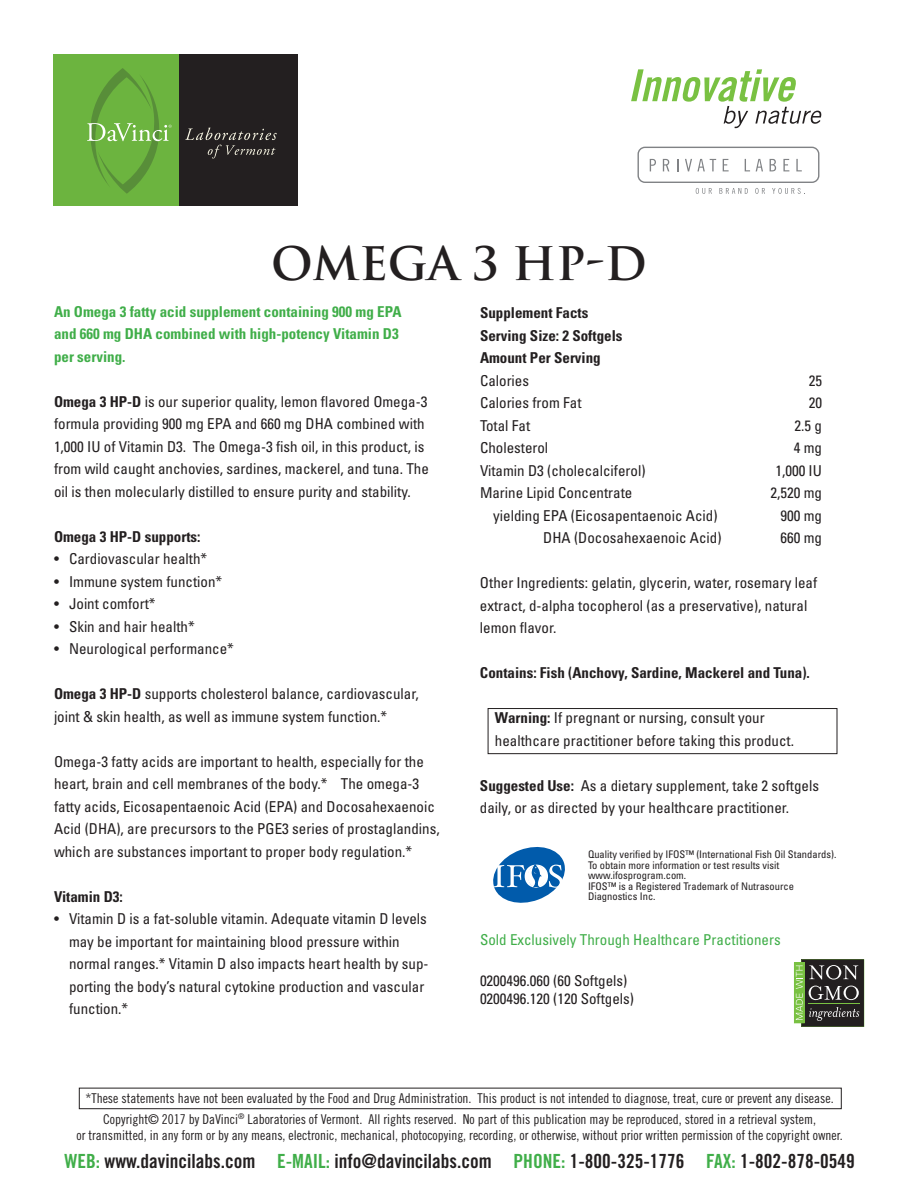
<style>
.page{position:relative;width:918px;height:1188px;background:#fff}
.page>*{position:absolute;margin:0;border:0;box-sizing:border-box;transform-origin:0 0}
.t1{font:700 45px "Trajan";color:#231f20}
.t2{font:19.5px "Trade Gothic Bold Cond Twenty";color:#231f20}
.t3{font:condensed 15px/22.5px "Univers";color:#231f20}
.t4{font:700 condensed 15px/22.5px "Univers";color:#231f20}
.t5{font:700 condensed 15px/22.5px "Univers";color:#40ae49}
.t6{font:condensed 15px "Univers";color:#40ae49}
.t7{font:13.5px/20.9px "Trade Gothic Cond Eighteen";color:#231f20;text-align:center}
.t8{font:condensed 10.5px/10.5px "Univers";color:#231f20}
.s1{font-weight:700}
.s2{color:#40ae49}
</style>
<div class="page">
<div style="left:79px;top:1088px;width:763px;height:21px;border:1px solid #231f20"></div>
<div style="left:488px;top:708px;width:349px;height:46px;border:1px solid #231f20"></div>
<svg style="left:493px;top:847px;width:72px;height:56px"></svg>
<div style="left:638px;top:147px;width:181px;height:36px;border:1px solid #808285;border-radius:7px"></div>
<svg style="left:650px;top:159px;width:6px;height:12px"></svg>
<svg style="left:663px;top:159px;width:6px;height:12px"></svg>
<svg style="left:677px;top:159px;width:1px;height:12px"></svg>
<svg style="left:685px;top:159px;width:31px;height:12px"></svg>
<svg style="left:723px;top:159px;width:6px;height:12px"></svg>
<svg style="left:745px;top:159px;width:5px;height:12px"></svg>
<svg style="left:756px;top:159px;width:7px;height:12px"></svg>
<svg style="left:770px;top:159px;width:6px;height:12px"></svg>
<svg style="left:783px;top:159px;width:6px;height:12px"></svg>
<svg style="left:796px;top:159px;width:6px;height:12px"></svg>
<svg style="left:696px;top:188px;width:16px;height:6px"></svg>
<svg style="left:719px;top:188px;width:29px;height:6px"></svg>
<svg style="left:755px;top:188px;width:10px;height:6px"></svg>
<svg style="left:772px;top:188px;width:33px;height:6px"></svg>
<div style="left:53px;top:54px;width:126px;height:152px;background:#6cb43f"></div>
<div style="left:179px;top:54px;width:118px;height:152px;background:#231f20"></div>
<svg style="left:87px;top:68px;width:85px;height:126px"></svg>
<svg style="left:185px;top:128px;width:92px;height:31px"></svg>
<svg style="left:631px;top:69px;width:191px;height:59px"></svg>
<svg style="left:794px;top:959px;width:70px;height:68px;background:#4c5442"></svg>
<hr style="left:808px;top:1004px;width:52px;height:1px;background:#79c142">
<h1 class="t1" style="left:271px;top:236px;width:377px">OMEGA 3 HP-D</h1>
<p class="t5" style="left:54px;top:300px;width:349px">An Omega 3 fatty acid supplement containing 900 mg EPA and 660 mg DHA combined with high-potency Vitamin D3 per serving.</p>
<p class="t3" style="left:54px;top:390px;width:376px"><span class="s1">Omega 3 HP-D</span> is our superior quality, lemon flavored Omega-3 formula providing 900 mg EPA and 660 mg DHA combined with 1,000 IU of Vitamin D3. The Omega-3 fish oil, in this product, is from wild caught anchovies, sardines, mackerel, and tuna. The oil is then molecularly distilled to ensure purity and stability.</p>
<p class="t4" style="left:54px;top:525px;width:148px">Omega 3 HP-D supports:</p>
<p class="t3" style="left:54px;top:547px;width:155px">• Cardiovascular health*</p>
<p class="t3" style="left:54px;top:570px;width:170px">• Immune system function*</p>
<p class="t3" style="left:54px;top:592px;width:103px">• Joint comfort*</p>
<p class="t3" style="left:54px;top:615px;width:142px">• Skin and hair health*</p>
<p class="t3" style="left:54px;top:637px;width:181px">• Neurological performance*</p>
<p class="t3" style="left:54px;top:682px;width:366px"><span class="s1">Omega 3 HP-D</span> supports cholesterol balance, cardiovascular, joint &amp; skin health, as well as immune system function.*</p>
<p class="t3" style="left:54px;top:750px;width:387px">Omega-3 fatty acids are important to health, especially for the heart, brain and cell membranes of the body.* The omega-3 fatty acids, Eicosapentaenoic Acid (EPA) and Docosahexaenoic Acid (DHA), are precursors to the PGE3 series of prostaglandins, which are substances important to proper body regulation.*</p>
<p class="t4" style="left:54px;top:885px;width:70px">Vitamin D3:</p>
<p class="t3" style="left:69px;top:907px;width:361px;text-indent:-15px">• Vitamin D is a fat-soluble vitamin. Adequate vitamin D levels may be important for maintaining blood pressure within normal ranges.* Vitamin D also impacts heart health by sup&shy;porting the body’s natural cytokine production and vascular function.*</p>
<p class="t4" style="left:480px;top:301px;width:144px">Supplement Facts<br>Serving Size: 2 Softgels<br>Amount Per Serving</p>
<p class="t3" style="left:480px;top:369px;width:51px">Calories</p>
<p class="t3" style="left:809px;top:369px;width:15px">25</p>
<p class="t3" style="left:480px;top:391px;width:103px">Calories from Fat</p>
<p class="t3" style="left:809px;top:391px;width:15px">20</p>
<p class="t3" style="left:480px;top:414px;width:52px">Total Fat</p>
<p class="t3" style="left:795px;top:414px;width:29px">2.5 g</p>
<p class="t3" style="left:480px;top:436px;width:70px">Cholesterol</p>
<p class="t3" style="left:794px;top:436px;width:30px">4 mg</p>
<p class="t3" style="left:480px;top:459px;width:167px">Vitamin D3 (cholecalciferol)</p>
<p class="t3" style="left:775px;top:459px;width:48px">1,000 IU</p>
<p class="t3" style="left:480px;top:481px;width:154px">Marine Lipid Concentrate</p>
<p class="t3" style="left:770px;top:481px;width:53px">2,520 mg</p>
<p class="t3" style="left:493px;top:504px;width:226px">yielding EPA (Eicosapentaenoic Acid)</p>
<p class="t3" style="left:780px;top:504px;width:43px">900 mg</p>
<p class="t3" style="left:543px;top:526px;width:180px">DHA (Docosahexaenoic Acid)</p>
<p class="t3" style="left:780px;top:526px;width:43px">660 mg</p>
<p class="t3" style="left:480px;top:571px;width:339px">Other Ingredients: gelatin, glycerin, water, rosemary leaf extract, d-alpha tocopherol (as a preservative), natural lemon flavor.</p>
<p class="t4" style="left:480px;top:661px;width:331px">Contains: Fish (Anchovy, Sardine, Mackerel and Tuna).</p>
<p class="t3" style="left:495px;top:706px;width:301px"><span class="s1">Warning:</span> If pregnant or nursing, consult your healthcare practitioner before taking this product.</p>
<p class="t3" style="left:480px;top:774px;width:341px"><span class="s1">Suggested Use:</span> As a dietary supplement, take 2 softgels daily, or as directed by your healthcare practitioner.</p>
<p class="t8" style="left:588px;top:849px;width:250px">Quality verified by IFOS™ (International Fish Oil Standards).<br>To obtain more information or test results visit www.ifosprogram.com.<br>IFOS™ is a Registered Trademark of Nutrasource Diagnostics Inc.</p>
<p class="t6" style="left:480px;top:930px;width:302px">Sold Exclusively Through Healthcare Practitioners</p>
<p class="t3" style="left:480px;top:971px;width:156px;line-height:18px">0200496.060 (60 Softgels)<br>0200496.120 (120 Softgels)</p>
<p class="t7" style="left:86px;top:1087px;width:750px">*These statements have not been evaluated by the Food and Drug Administration. This product is not intended to diagnose, treat, cure or prevent any disease.<br>Copyright© 2017 by DaVinci<sup>®</sup> Laboratories of Vermont. All rights reserved. No part of this publication may be reproduced, stored in a retrieval system,</p>
<p class="t7" style="left:76px;top:1125px;width:768px">or transmitted, in any form or by any means, electronic, mechanical, photocopying, recording, or otherwise, without prior written permission of the copyright owner.</p>
<h2 class="t2" style="left:64px;top:1149px;width:792px"><span class="s2">WEB:</span> www.davincilabs.com <span class="s2">E-MAIL:</span> info@davincilabs.com <span class="s2">PHONE:</span> 1-800-325-1776 <span class="s2">FAX:</span> 1-802-878-0549</h2>
</div>
